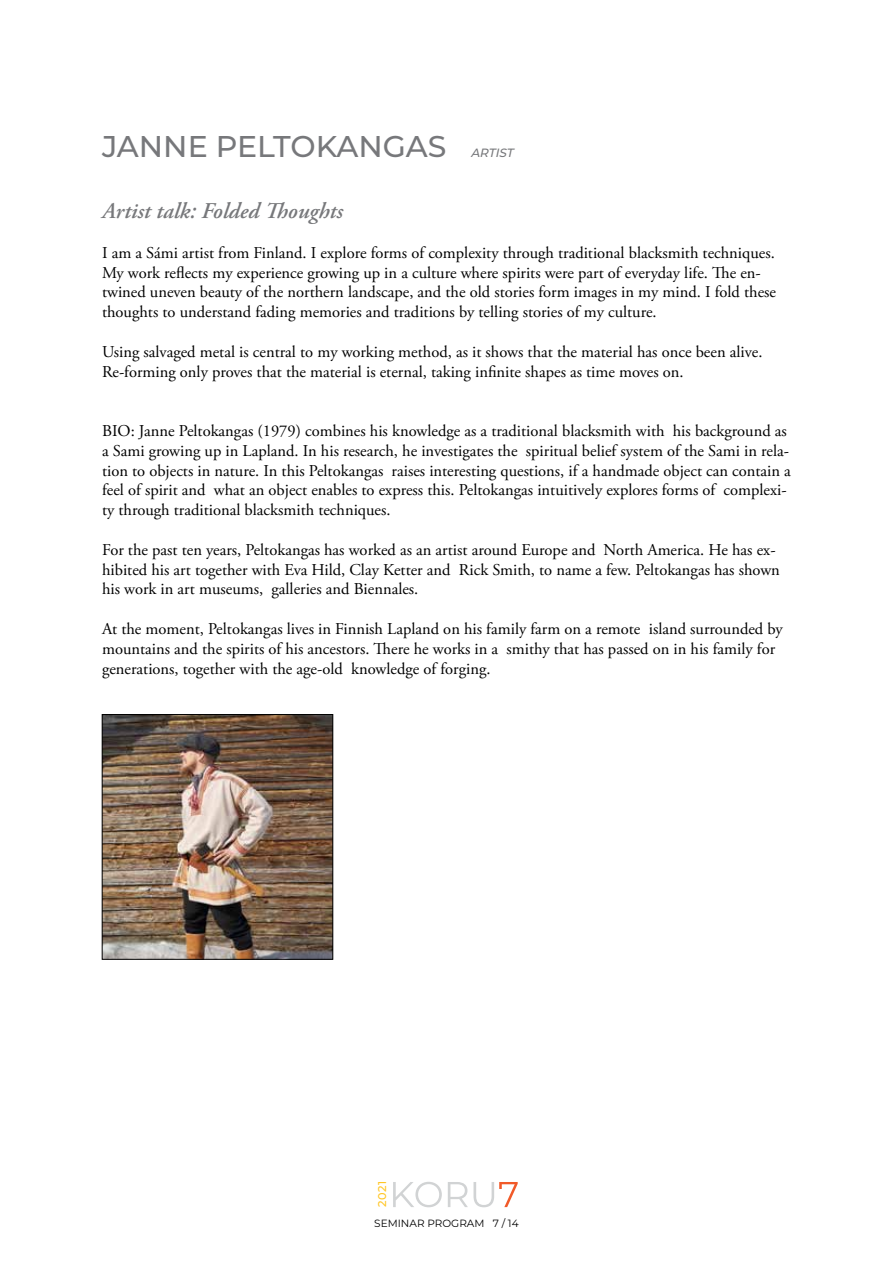
<style>
.page{position:relative;width:893px;height:1263px;background:#fff}
.page>*{position:absolute;margin:0;border:0;box-sizing:border-box;transform-origin:0 0}
.t1{font:500 30px "Montserrat";color:#77787b}
.t2{font:italic 600 22.5px "Adobe Garamond Pro";color:#77787b}
.t3{font:16.5px/19.8px "Adobe Garamond Pro";color:#000}
.t4{font:italic 500 12px "Montserrat";color:#77787b}
.t5{font:500 11.25px "Montserrat";color:#ffc625}
.t6{font:10.5px "Montserrat";color:#000}
</style>
<div class="page">
<svg style="left:393px;top:1182px;width:49px;height:25px"></svg>
<svg style="left:448px;top:1182px;width:70px;height:25px"></svg>
<img style="left:104px;top:716px;width:227px;height:241px">
<div style="left:102px;top:714px;width:231px;height:245px;border:1px solid #000"></div>
<h1 class="t1" style="left:102px;top:125px;width:346px">JANNE PELTOKANGAS</h1>
<p class="t4" style="left:471px;top:144px;width:47px">ARTIST</p>
<h2 class="t2" style="left:102px;top:198px;width:242px">Artist talk: Folded Thoughts</h2>
<p class="t3" style="left:102px;top:243px;width:675px">I am a Sámi artist from Finland. I explore forms of complexity through traditional blacksmith techniques.<br>My work reflects my experience growing up in a culture where spirits were part of everyday life. The en&shy;twined uneven beauty of the northern landscape, and the old stories form images in my mind. I fold these thoughts to understand fading memories and traditions by telling stories of my culture.</p>
<p class="t3" style="left:102px;top:342px;width:662px">Using salvaged metal is central to my working method, as it shows that the material has once been alive.<br>Re-forming only proves that the material is eternal, taking infinite shapes as time moves on.</p>
<p class="t3" style="left:102px;top:421px;width:690px">BIO: Janne Peltokangas (1979) combines his knowledge as a traditional blacksmith with his background as a Sami growing up in Lapland. In his research, he investigates the spiritual belief system of the Sami in rela&shy;tion to objects in nature. In this Peltokangas raises interesting questions, if a handmade object can contain a feel of spirit and what an object enables to express this. Peltokangas intuitively explores forms of complexi&shy;ty through traditional blacksmith techniques.</p>
<p class="t3" style="left:102px;top:540px;width:679px">For the past ten years, Peltokangas has worked as an artist around Europe and North America. He has ex&shy;hibited his art together with Eva Hild, Clay Ketter and Rick Smith, to name a few. Peltokangas has shown his work in art museums, galleries and Biennales.</p>
<p class="t3" style="left:102px;top:619px;width:682px">At the moment, Peltokangas lives in Finnish Lapland on his family farm on a remote island surrounded by mountains and the spirits of his ancestors. There he works in a smithy that has passed on in his family for generations, together with the age-old knowledge of forging.</p>
<p class="t5" style="left:374px;top:1207px;width:28px;rotate:-90deg">2021</p>
<p class="t6" style="left:374px;top:1216px;width:146px">SEMINAR PROGRAM 7 / 14</p>
</div>
